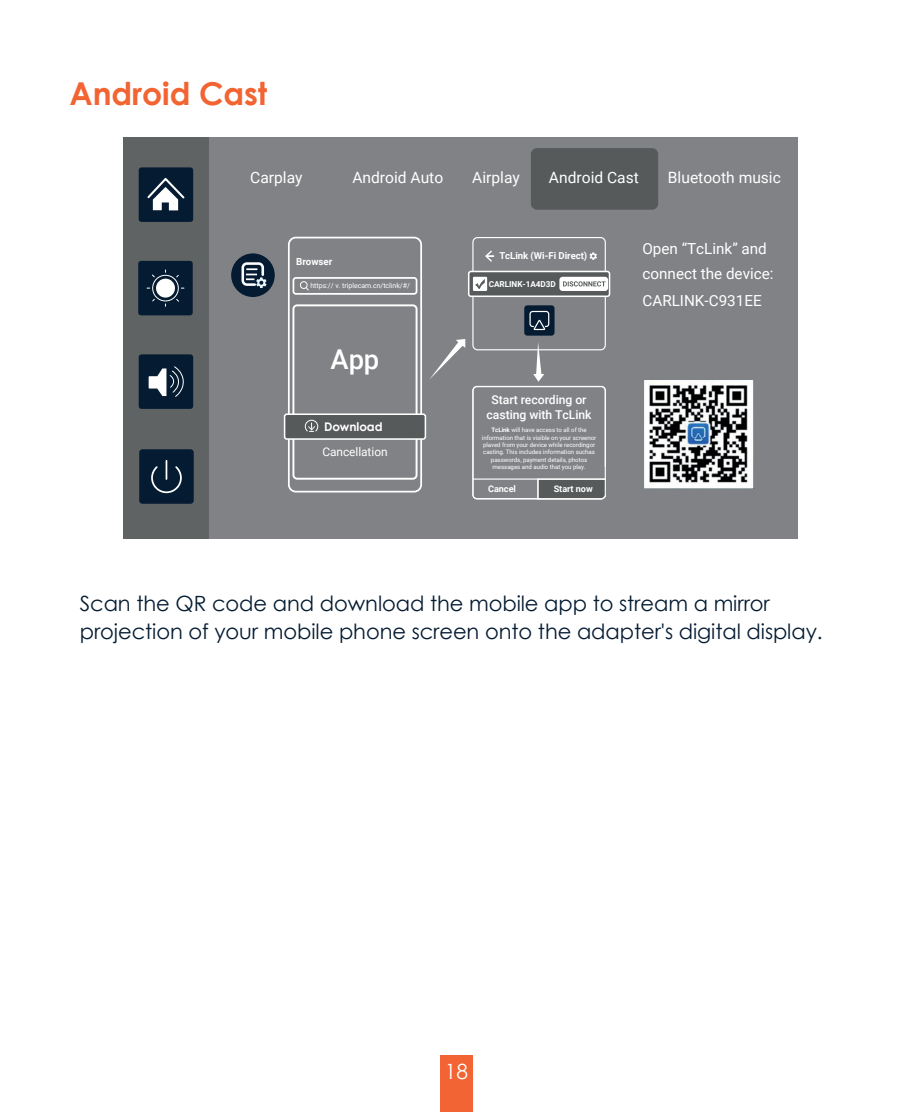
<style>
.page{position:relative;width:913px;height:1112px;background:#fff}
.page>*{position:absolute;margin:0;border:0;box-sizing:border-box;transform-origin:0 0}
.t1{font:700 31.5px "Century Gothic";letter-spacing:-.005em;color:#f26432}
.t2{font:500 27.3px "Roboto";color:#fff}
.t3{font:21px/28.7px "Century Gothic";letter-spacing:-.005em;color:#041b32}
.t4{font:21px "Century Gothic";color:#fff}
.t5{font:15.75px "Roboto";color:#fff}
.t6{font:15.4px/24.5px "Roboto";color:#fff}
.t7{font:500 12.25px/14.7px "Roboto";letter-spacing:-.005em;color:#fff;text-align:center}
.t8{font:11.9px "Roboto";letter-spacing:-.005em;color:#fff}
.t9{font:700 11.9px "Century Gothic";letter-spacing:-.005em;color:#fff}
.t10{font:700 9.8px "Roboto";letter-spacing:-.005em;color:#fff}
.t11{font:700 9.45px "Roboto";letter-spacing:-.005em;color:#fff}
.t12{font:700 9.1px "Roboto";letter-spacing:-.005em;color:#fff}
.t13{font:700 8.05px "Roboto";letter-spacing:-.005em;color:#fff}
.t14{font:7px "Roboto";letter-spacing:-.005em;color:#fff}
.t15{font:5.95px/7.4px "Roboto";letter-spacing:-.005em;color:#fff;text-align:center}
.s1{font-weight:700}
</style>
<div class="page">
<div style="left:440px;top:1054px;width:33px;height:57px;background:#f26433"></div>
<div style="left:209px;top:137px;width:589px;height:401px;background:#808285"></div>
<div style="left:123px;top:137px;width:86px;height:401px;background:#5f6364"></div>
<div style="left:139px;top:354px;width:54px;height:55px;background:#041b32;border-radius:3px"></div>
<svg style="left:149px;top:366px;width:35px;height:31px"></svg>
<div style="left:138px;top:261px;width:55px;height:54px;background:#041b32;border-radius:3px"></div>
<div style="left:156px;top:278px;width:19px;height:19px;background:#fff;border-radius:50%"></div>
<div style="left:152px;top:275px;width:27px;height:26px;border:1px solid #fff;border-radius:50%"></div>
<div style="left:139px;top:167px;width:54px;height:55px;background:#041b32;border-radius:3px"></div>
<svg style="left:147px;top:178px;width:38px;height:32px"></svg>
<div style="left:139px;top:449px;width:55px;height:54px;background:#041b32;border-radius:3px"></div>
<svg style="left:151px;top:460px;width:31px;height:34px"></svg>
<div style="left:531px;top:148px;width:127px;height:62px;background:#575a5b;border-radius:6px"></div>
<div style="left:231px;top:253px;width:44px;height:44px;background:#041b32;border-radius:50%"></div>
<svg style="left:241px;top:262px;width:25px;height:26px"></svg>
<div style="left:288px;top:237px;width:134px;height:255px;border:2px solid #fff;border-radius:7px"></div>
<div style="left:472px;top:237px;width:134px;height:113px;border:1px solid #fff;border-radius:5px"></div>
<div style="left:469px;top:271px;width:140px;height:25px;background:#575a5b;border-radius:2px"></div>
<div style="left:468px;top:271px;width:142px;height:26px;border:2px solid #fff;border-radius:2px"></div>
<div style="left:292px;top:277px;width:125px;height:18px;border:2px solid #fff;border-radius:3px"></div>
<div style="left:300px;top:281px;width:7px;height:8px;border:1px solid #fff;border-radius:50%"></div>
<svg style="left:305px;top:286px;width:4px;height:5px"></svg>
<svg style="left:430px;top:339px;width:35px;height:40px"></svg>
<div style="left:292px;top:304px;width:125px;height:175px;border:2px solid #fff;border-radius:4px"></div>
<div style="left:285px;top:414px;width:140px;height:25px;background:#575a5b;border-radius:2px"></div>
<div style="left:284px;top:413px;width:142px;height:26px;border:2px solid #fff;border-radius:2px"></div>
<svg style="left:304px;top:419px;width:15px;height:13px"></svg>
<img style="left:645px;top:380px;width:108px;height:108px">
<svg style="left:472px;top:342px;width:134px;height:158px"></svg>
<svg style="left:473px;top:277px;width:14px;height:14px"></svg>
<svg style="left:559px;top:277px;width:49px;height:14px"></svg>
<div style="left:524px;top:305px;width:30px;height:30px;background:#041b32;border-radius:3px"></div>
<div style="left:529px;top:311px;width:20px;height:16px;border:1px solid #fff;border-radius:3px"></div>
<svg style="left:532px;top:319px;width:14px;height:12px"></svg>
<svg style="left:589px;top:252px;width:8px;height:8px"></svg>
<svg style="left:485px;top:250px;width:9px;height:12px"></svg>
<h1 class="t1" style="left:70px;top:70px;width:199px">Android Cast</h1>
<h3 class="t5" style="left:250px;top:167px;width:54px">Carplay</h3>
<h3 class="t5" style="left:352px;top:167px;width:92px">Android Auto</h3>
<h3 class="t5" style="left:472px;top:167px;width:49px">Airplay</h3>
<h3 class="t5" style="left:549px;top:167px;width:91px">Android Cast</h3>
<h3 class="t5" style="left:668px;top:167px;width:114px">Bluetooth music</h3>
<h3 class="t11" style="left:499px;top:249px;width:89px">TcLink (Wi-Fi Direct)</h3>
<h3 class="t10" style="left:296px;top:255px;width:38px">Browser</h3>
<p class="t14" style="left:310px;top:281px;width:101px">https:// v. triplecam.cn/tclink/#/</p>
<h3 class="t13" style="left:489px;top:279px;width:69px">CARLINK-1A4D3D</h3>
<h2 class="t2" style="left:331px;top:340px;width:50px">App</h2>
<h3 class="t9" style="left:324px;top:418px;width:60px">Download</h3>
<h3 class="t8" style="left:322px;top:443px;width:67px">Cancellation</h3>
<h3 class="t7" style="left:486px;top:391px;width:106px">Start recording or casting with TcLink</h3>
<p class="t15" style="left:482px;top:426px;width:116px"><span class="s1">TcLink</span> will have access to all of the information that is visible on your screenor plaved from your device while recordingor casting. This includes information suchas passwords, payment details, photos messages and audio that you play.</p>
<h3 class="t12" style="left:488px;top:482px;width:29px">Cancel</h3>
<h3 class="t12" style="left:554px;top:482px;width:41px">Start now</h3>
<h3 class="t6" style="left:642px;top:236px;width:133px">Open “TcLink” and connect the device:</h3>
<h3 class="t6" style="left:642px;top:288px;width:121px">CARLINK-C931EE</h3>
<h3 class="t3" style="left:80px;top:588px;width:744px">Scan the QR code and download the mobile app to stream a mirror projection of your mobile phone screen onto the adapter's digital display.</h3>
<h3 class="t4" style="left:445px;top:1056px;width:25px">18</h3>
</div>
